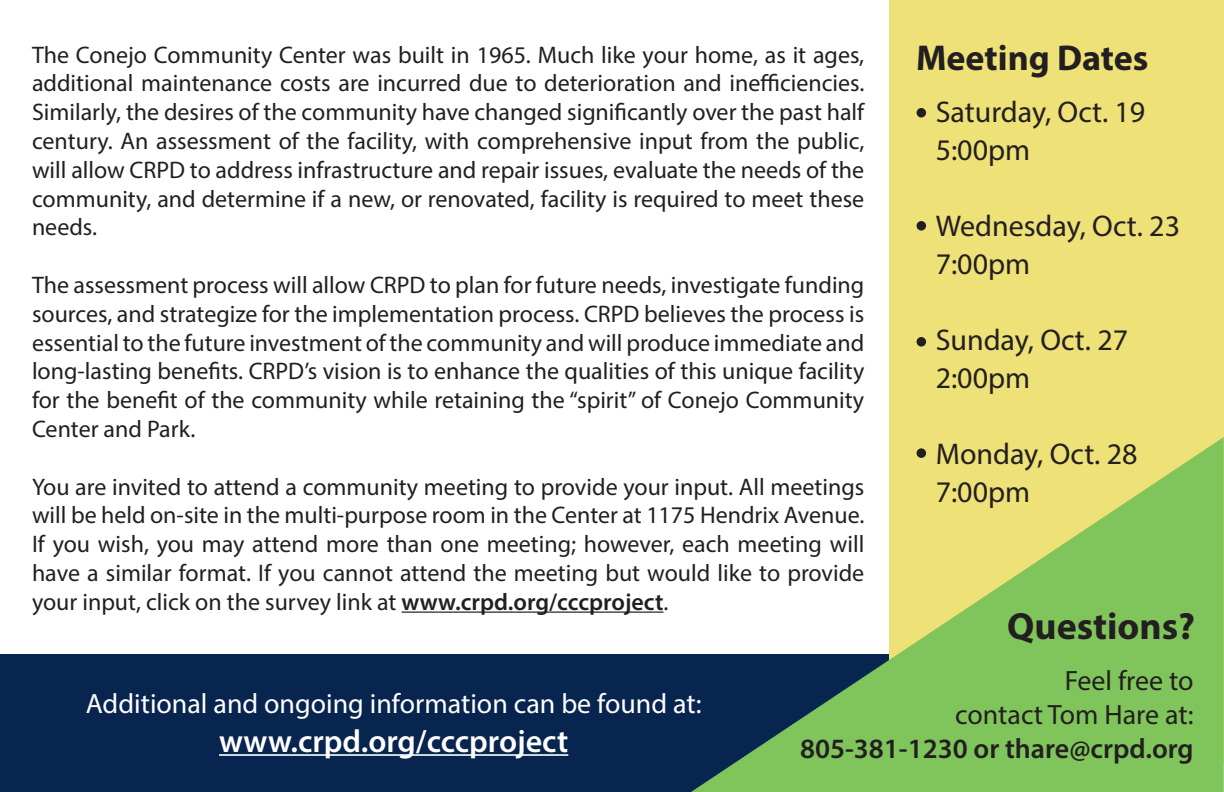
<style>
.page{position:relative;width:1224px;height:792px;background:#fff}
.page>*{position:absolute;margin:0;border:0;box-sizing:border-box;transform-origin:0 0}
.t1{font:700 38px "Myriad Pro";color:#231f20}
.t2{font:700 36px "Myriad Pro";color:#231f20}
.t3{font:600 32px "Myriad Pro";color:#fff}
.t4{font:30px "Myriad Pro";color:#231f20}
.t5{font:28px "Myriad Pro";color:#fff}
.t6{font:600 28px "Myriad Pro";color:#231f20}
.t7{font:28px "Myriad Pro";color:#231f20}
.t8{font:24px/28.8px "Myriad Pro";color:#231f20;text-align:justify}
.s1{font-weight:600}
</style>
<div class="page">
<div style="left:0;top:655px;width:996px;height:137px;background:#07254f"></div>
<div style="left:890px;top:0;width:334px;height:763px;background:#ede177"></div>
<div style="left:917px;top:108px;width:9px;height:10px;background:#231f20;border-radius:50%"></div>
<div style="left:917px;top:221px;width:9px;height:10px;background:#231f20;border-radius:50%"></div>
<div style="left:917px;top:337px;width:9px;height:10px;background:#231f20;border-radius:50%"></div>
<hr style="left:219px;top:754px;width:349px;height:2px;background:#fff">
<hr style="left:402px;top:612px;width:262px;height:1px;background:#231f20">
<svg style="left:691px;top:437px;width:533px;height:355px;fill:#80c55b"></svg>
<p class="t8" style="left:32px;top:40px;width:834px">The Conejo Community Center was built in 1965. Much like your home, as it ages, additional maintenance costs are incurred due to deterioration and inefficiencies.<br>Similarly, the desires of the community have changed significantly over the past half century. An assessment of the facility, with comprehensive input from the public, will allow CRPD to address infrastructure and repair issues, evaluate the needs of the community, and determine if a new, or renovated, facility is required to meet these needs.</p>
<p class="t8" style="left:32px;top:270px;width:834px">The assessment process will allow CRPD to plan for future needs, investigate funding sources, and strategize for the implementation process. CRPD believes the process is essential to the future investment of the community and will produce immediate and long-lasting benefits. CRPD’s vision is to enhance the qualities of this unique facility for the benefit of the community while retaining the “spirit” of Conejo Community Center and Park.</p>
<p class="t2" style="left:916px;top:34px;width:234px">Meeting Dates</p>
<p class="t4" style="left:936px;top:94px;width:211px">Saturday, Oct. 19</p>
<p class="t4" style="left:936px;top:132px;width:96px">5:00pm</p>
<p class="t4" style="left:936px;top:208px;width:246px">Wednesday, Oct. 23</p>
<p class="t4" style="left:936px;top:246px;width:96px">7:00pm</p>
<p class="t4" style="left:936px;top:322px;width:194px">Sunday, Oct. 27</p>
<p class="t4" style="left:936px;top:360px;width:96px">2:00pm</p>
<p class="t4" style="left:936px;top:436px;width:203px">Monday, Oct. 28</p>
<p class="t4" style="left:936px;top:474px;width:96px">7:00pm</p>
<p class="t8" style="left:32px;top:472px;width:834px">You are invited to attend a community meeting to provide your input. All meetings will be held on-site in the multi-purpose room in the Center at 1175 Hendrix Avenue.<br>If you wish, you may attend more than one meeting; however, each meeting will have a similar format. If you cannot attend the meeting but would like to provide your input, click on the survey link at <span class="s1">www.crpd.org/cccproject</span>.</p>
<p class="t1" style="left:1007px;top:601px;width:190px">Questions?</p>
<p class="t7" style="left:1065px;top:664px;width:130px">Feel free to</p>
<p class="t7" style="left:955px;top:697px;width:240px">contact Tom Hare at:</p>
<p class="t6" style="left:800px;top:730px;width:395px">805-381-1230 or thare@crpd.org</p>
<p class="t5" style="left:86px;top:687px;width:617px">Additional and ongoing information can be found at:</p>
<p class="t3" style="left:219px;top:721px;width:351px">www.crpd.org/cccproject</p>
</div>
